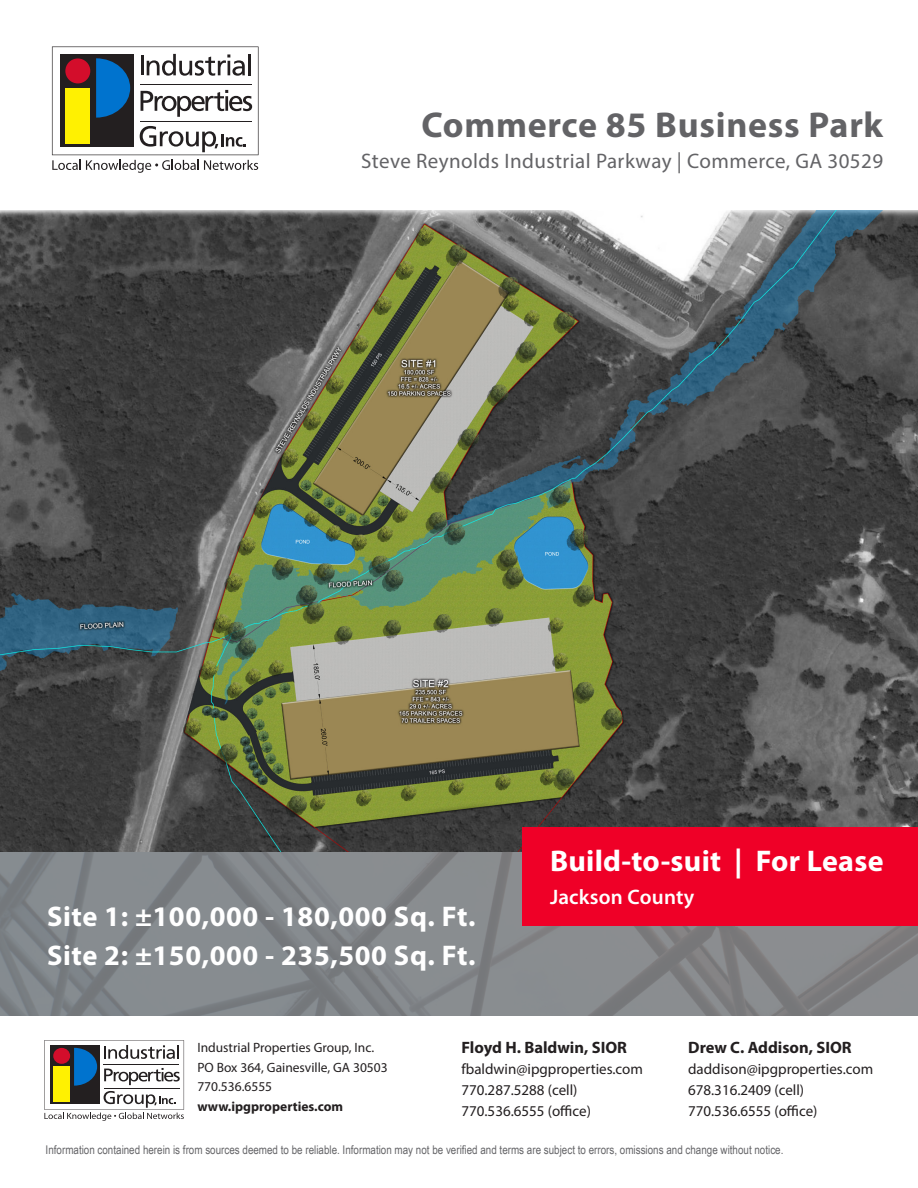
<style>
.page{position:relative;width:918px;height:1188px;background:#fff}
.page>*{position:absolute;margin:0;border:0;box-sizing:border-box;transform-origin:0 0}
.t1{font:700 36px "Myriad Pro";letter-spacing:.02em;color:#636366}
.t2{font:700 30px "Myriad Pro";letter-spacing:.01em;color:#fff}
.t3{font:700 28.5px "Myriad Pro";letter-spacing:.02em;color:#fff}
.t4{font:21px "Myriad Pro";letter-spacing:.02em;color:#636366}
.t5{font:600 21px "Myriad Pro";letter-spacing:.01em;color:#fff}
.t6{font:700 16.5px "Myriad Pro";color:#231f20}
.t7{font:15px "Myriad Pro";color:#231f20}
.t8{font:13.5px "Myriad Pro";color:#231f20}
.t9{font:700 13.5px "Myriad Pro";color:#231f20}
.t10{font:12px "Arial Narrow";color:#656568}
</style>
<div class="page">
<img style="left:0;top:210px;width:918px;height:642px">
<svg style="left:0;top:852px;width:918px;height:163px;background:#83868a"></svg>
<svg style="left:52px;top:46px;width:207px;height:127px"></svg>
<div style="left:523px;top:827px;width:395px;height:99px;background:#ef0027"></div>
<svg style="left:44px;top:1040px;width:140px;height:81px"></svg>
<p class="t1" style="left:421px;top:101px;width:463px">Commerce 85 Business Park</p>
<p class="t4" style="left:361px;top:148px;width:523px">Steve Reynolds Industrial Parkway | Commerce, GA 30529</p>
<p class="t3" style="left:47px;top:897px;width:430px">Site 1: ±100,000 - 180,000 Sq. Ft.</p>
<p class="t3" style="left:47px;top:936px;width:430px">Site 2: ±150,000 - 235,500 Sq. Ft.</p>
<p class="t2" style="left:550px;top:841px;width:335px">Build-to-suit | For Lease</p>
<p class="t5" style="left:550px;top:883px;width:146px">Jackson County</p>
<p class="t8" style="left:197px;top:1040px;width:178px">Industrial Properties Group, Inc.</p>
<p class="t8" style="left:197px;top:1059px;width:192px">PO Box 364, Gainesville, GA 30503</p>
<p class="t8" style="left:197px;top:1079px;width:76px">770.536.6555</p>
<p class="t9" style="left:197px;top:1098px;width:147px">www.ipgproperties.com</p>
<p class="t6" style="left:461px;top:1037px;width:167px">Floyd H. Baldwin, SIOR</p>
<p class="t7" style="left:461px;top:1060px;width:183px">fbaldwin@ipgproperties.com</p>
<p class="t7" style="left:461px;top:1081px;width:118px">770.287.5288 (cell)</p>
<p class="t7" style="left:461px;top:1102px;width:131px">770.536.6555 (office)</p>
<p class="t6" style="left:688px;top:1037px;width:165px">Drew C. Addison, SIOR</p>
<p class="t7" style="left:688px;top:1060px;width:187px">daddison@ipgproperties.com</p>
<p class="t7" style="left:688px;top:1081px;width:118px">678.316.2409 (cell)</p>
<p class="t7" style="left:688px;top:1102px;width:131px">770.536.6555 (office)</p>
<p class="t10" style="left:46px;top:1141px;width:739px">Information contained herein is from sources deemed to be reliable. Information may not be verified and terms are subject to errors, omissions and change without notice.</p>
</div>
